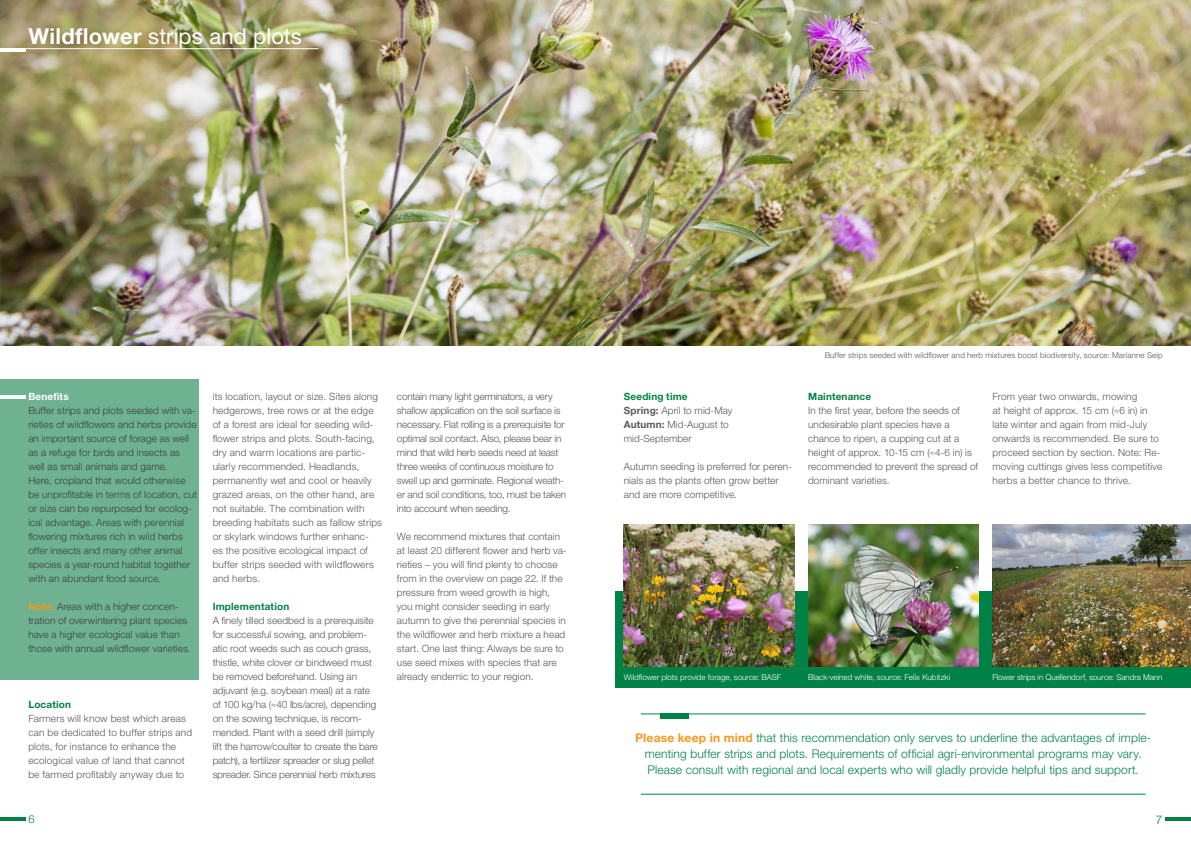
<style>
.page{position:relative;width:1191px;height:842px;background:#fff}
.page>*{position:absolute;margin:0;border:0;box-sizing:border-box;transform-origin:0 0}
.t1{font:22px "Helvetica Neue LT Std";letter-spacing:.005em;color:#fff}
.t2{font:300 12px/16px "Helvetica Neue LT Std";letter-spacing:.01em;color:#008247;text-align:center}
.t3{font:300 11px "Helvetica Neue LT Std";color:#008247}
.t4{font:300 10px/14px "Helvetica Neue LT Std";letter-spacing:.005em;color:#57585a}
.t5{font:300 10px/14px "Helvetica Neue LT Std";letter-spacing:.005em;color:#3e3e3f}
.t6{font:300 10px/14px "Helvetica Neue LT Std";letter-spacing:-.02em;color:#57585a}
.t7{font:700 10px "Helvetica Neue LT Std";letter-spacing:.015em;color:#008247}
.t8{font:700 10px "Helvetica Neue LT Std";letter-spacing:.015em;color:#fff}
.t9{font:300 8px "Helvetica Neue LT Std";letter-spacing:.005em;color:#fff}
.t10{font:300 8px "Helvetica Neue LT Std";letter-spacing:.015em;color:#57585a}
.s1{font-weight:700}
.s2{font-weight:700;color:#f7981d}
.s3{font-weight:700;color:#008247}
</style>
<div class="page">
<div style="left:615px;top:591px;width:576px;height:97px;background:#008247"></div>
<div style="left:0;top:380px;width:198px;height:300px;background:#6eb291"></div>
<img style="left:0;top:0;width:1191px;height:346px">
<img style="left:624px;top:524px;width:170px;height:142px">
<img style="left:992px;top:524px;width:199px;height:142px">
<img style="left:808px;top:524px;width:170px;height:142px">
<hr style="left:0;top:817px;width:26px;height:4px;background:#008247">
<hr style="left:1165px;top:817px;width:26px;height:4px;background:#008247">
<hr style="left:0;top:48px;width:26px;height:4px;background:#fff">
<hr style="left:0;top:48px;width:318px;height:1px;background:#fff">
<hr style="left:641px;top:713px;width:504px;height:1px;background:#008247">
<hr style="left:641px;top:794px;width:504px;height:1px;background:#008247">
<div style="left:660px;top:713px;width:29px;height:6px;background:#008247"></div>
<hr style="left:0;top:395px;width:26px;height:4px;background:#fff">
<h1 class="t1" style="left:28px;top:23px;width:275px"><span class="s1">Wildflower</span> strips and plots</h1>
<p class="t8" style="left:28px;top:390px;width:42px">Benefits</p>
<p class="t5" style="left:28px;top:403px;width:170px">Buffer strips and plots seeded with va&shy;rieties of wildflowers and herbs provide an important source of forage as well as a refuge for birds and insects as well as small animals and game.<br>Here, cropland that would otherwise be unprofitable in terms of location, cut or size can be repurposed for ecolog&shy;ical advantage. Areas with perennial flowering mixtures rich in wild herbs offer insects and many other animal species a year-round habitat together with an abundant food source.</p>
<p class="t5" style="left:28px;top:599px;width:164px"><span class="s2">Note:</span> Areas with a higher concen&shy;tration of overwintering plant species have a higher ecological value than those with annual wildflower varieties.</p>
<p class="t7" style="left:28px;top:698px;width:44px">Location</p>
<p class="t4" style="left:28px;top:711px;width:165px">Farmers will know best which areas can be dedicated to buffer strips and plots, for instance to enhance the ecological value of land that cannot be farmed profitably anyway due to</p>
<p class="t4" style="left:213px;top:389px;width:171px">its location, layout or size. Sites along hedgerows, tree rows or at the edge of a forest are ideal for seeding wild&shy;flower strips and plots. South-facing, dry and warm locations are partic&shy;ularly recommended. Headlands, permanently wet and cool or heavily grazed areas, on the other hand, are not suitable. The combination with breeding habitats such as fallow strips or skylark windows further enhanc-<br>es the positive ecological impact of buffer strips seeded with wildflowers and herbs.</p>
<p class="t7" style="left:213px;top:600px;width:78px">Implementation</p>
<p class="t4" style="left:213px;top:613px;width:167px">A finely tilled seedbed is a prerequisite for successful sowing, and problem&shy;atic root weeds such as couch grass, thistle, white clover or bindweed must be removed beforehand. Using an adjuvant (e.g. soybean meal) at a rate of 100 kg/ha (≈40 lbs/acre), depending on the sowing technique, is recom&shy;mended. Plant with a seed drill (simply lift the harrow/coulter to create the bare patch), a fertilizer spreader or slug pellet spreader. Since perennial herb mixtures</p>
<p class="t6" style="left:397px;top:389px;width:171px">contain many light germinators, a very shallow application on the soil surface is necessary. Flat rolling is a prerequisite for optimal soil contact. Also, please bear in mind that wild herb seeds need at least three weeks of continuous moisture to swell up and germinate. Regional weath&shy;er and soil conditions, too, must be taken into account when seeding.</p>
<p class="t4" style="left:397px;top:529px;width:171px">We recommend mixtures that contain at least 20 different flower and herb va&shy;rieties – you will find plenty to choose from in the overview on page 22. If the pressure from weed growth is high, you might consider seeding in early autumn to give the perennial species in the wildflower and herb mixture a head start. One last thing: Always be sure to use seed mixes with species that are already endemic to your region.</p>
<p class="t4" style="left:624px;top:389px;width:110px"><span class="s3">Seeding time<br></span><span class="s1">Spring:</span> April to mid-May<br><span class="s1">Autumn:</span> Mid-August to mid-September</p>
<p class="t4" style="left:624px;top:459px;width:169px">Autumn seeding is preferred for peren&shy;nials as the plants often grow better and are more competitive.</p>
<p class="t10" style="left:824px;top:350px;width:339px">Buffer strips seeded with wildflower and herb mixtures boost biodiversity, source: Marianne Seip</p>
<p class="t7" style="left:808px;top:390px;width:65px">Maintenance</p>
<p class="t4" style="left:808px;top:403px;width:171px">In the first year, before the seeds of undesirable plant species have a chance to ripen, a cupping cut at a height of approx. 10-15 cm (≈4-6 in) is recommended to prevent the spread of dominant varieties.</p>
<p class="t4" style="left:992px;top:389px;width:171px">From year two onwards, mowing<br>at height of approx. 15 cm (≈6 in) in late winter and again from mid-July onwards is recommended. Be sure to proceed section by section. Note: Re&shy;moving cuttings gives less competitive herbs a better chance to thrive.</p>
<p class="t9" style="left:624px;top:672px;width:159px">Wildflower plots provide forage, source: BASF</p>
<p class="t9" style="left:808px;top:672px;width:144px">Black-veined white, source: Felix Kubitzki</p>
<p class="t9" style="left:992px;top:672px;width:171px">Flower strips in Quellendorf, source: Sandra Mann</p>
<p class="t2" style="left:635px;top:730px;width:517px"><span class="s2">Please keep in mind</span> that this recommendation only serves to underline the advantages of imple&shy;menting buffer strips and plots. Requirements of official agri-environmental programs may vary.<br>Please consult with regional and local experts who will gladly provide helpful tips and support.</p>
<p class="t3" style="left:28px;top:813px;width:8px">6</p>
<p class="t2" style="left:1156px;top:811px;width:8px">7</p>
</div>
